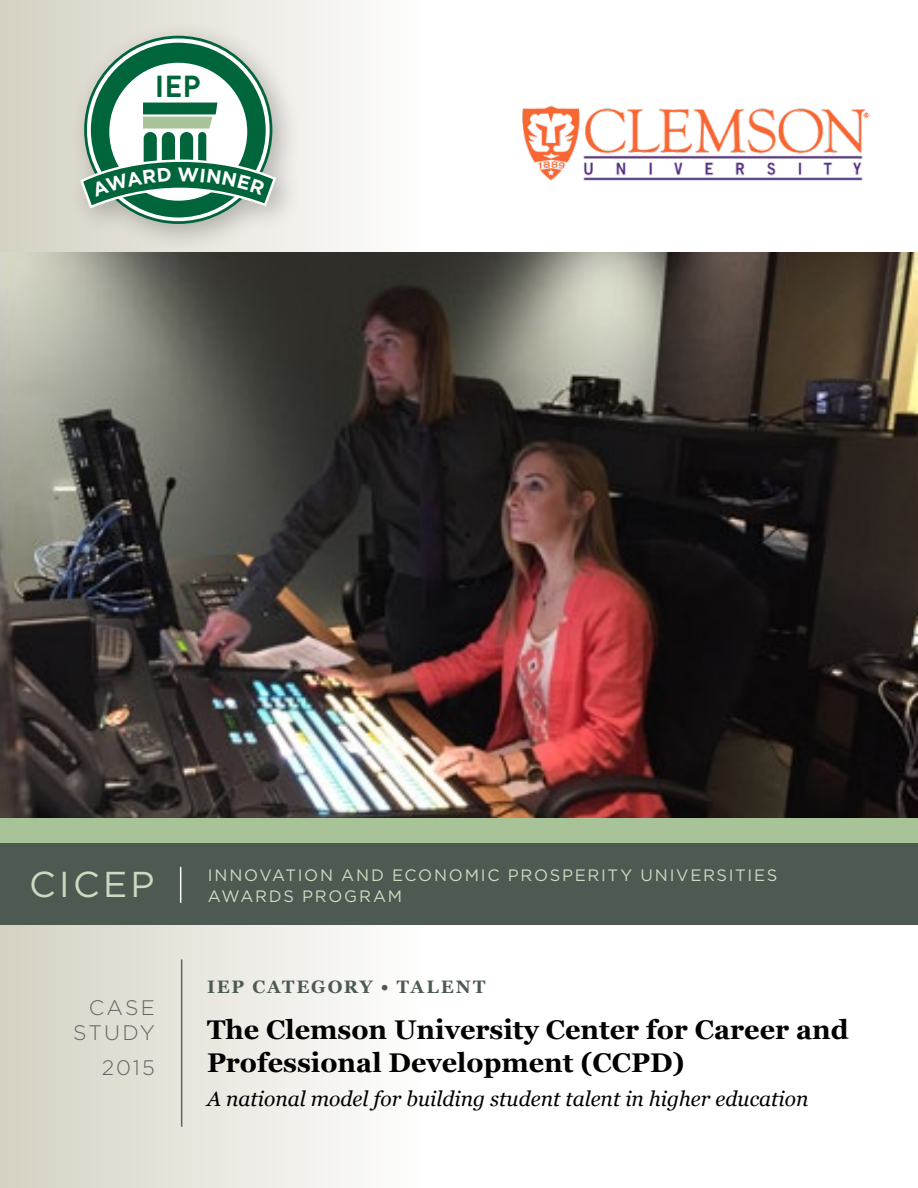
<style>
.page{position:relative;width:918px;height:1188px;background:#fff}
.page>*{position:absolute;margin:0;border:0;box-sizing:border-box;transform-origin:0 0}
.t1{font:36px "Gotham";letter-spacing:.095em;color:#cbdbc1}
.t2{font:700 30.45px "Brandon Grotesque";color:#00653b}
.t3{font:700 27px/32.4px "Georgia";color:#000}
.t4{font:italic 21px "Georgia";color:#000}
.t5{font:300 21px/25.2px "Gotham";letter-spacing:.1em;color:#636466;text-align:right}
.t6{font:700 18px "Georgia";letter-spacing:.1em;color:#4c5a52}
.t7{font:16.5px "Gotham";letter-spacing:.105em;color:#cbdbc1}
</style>
<div class="page">
<div style="left:0;top:0;width:425px;height:1188px;background:linear-gradient(to right,#d4d1c2,#fefefe)"></div>
<div style="left:0;top:815px;width:918px;height:28px;background:#a9c398"></div>
<div style="left:0;top:843px;width:918px;height:82px;background:#4c5a52"></div>
<hr style="left:180px;top:867px;width:1px;height:36px;background:#fff">
<hr style="left:181px;top:959px;width:1px;height:168px;background:#636466">
<div style="left:66px;top:20px;width:237px;height:233px;background:#000;opacity:.25"></div>
<svg style="left:86px;top:37px;width:185px;height:186px"></svg>
<div style="left:91px;top:43px;width:175px;height:174px;background:#00653b;border-radius:50%"></div>
<div style="left:112px;top:65px;width:133px;height:133px;background:#fff;border-radius:50%"></div>
<img style="left:0;top:252px;width:918px;height:565px">
<img style="left:522px;top:105px;width:348px;height:76px">
<svg style="left:80px;top:103px;width:198px;height:107px"></svg>
<p class="t2" style="left:155px;top:66px;width:47px">IEP</p>
<h1 class="t1" style="left:29px;top:864px;width:127px">CICEP</h1>
<p class="t7" style="left:208px;top:866px;width:571px">INNOVATION AND ECONOMIC PROSPERITY UNIVERSITIES</p>
<p class="t7" style="left:208px;top:887px;width:196px">AWARDS PROGRAM</p>
<p class="t5" style="left:73px;top:995px;width:83px">CASE<br>STUDY</p>
<p class="t5" style="left:102px;top:1054px;width:54px">2015</p>
<p class="t6" style="left:207px;top:973px;width:280px">IEP CATEGORY • TALENT</p>
<p class="t3" style="left:207px;top:1012px;width:643px">The Clemson University Center for Career and<br>Professional Development (CCPD)</p>
<p class="t4" style="left:207px;top:1083px;width:603px">A national model for building student talent in higher education</p>
</div>
